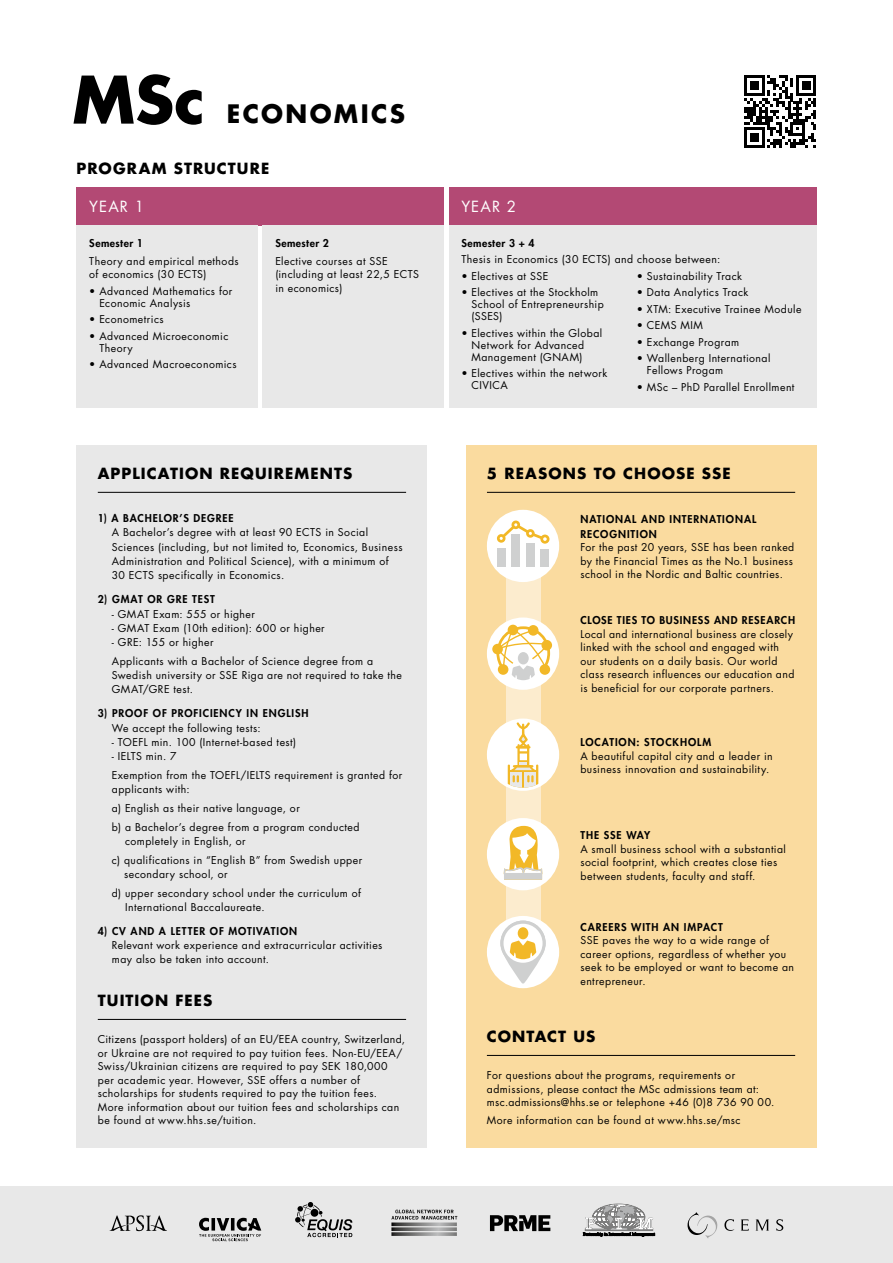
<style>
.page{position:relative;width:893px;height:1263px;background:#fff}
.page>*{position:absolute;margin:0;border:0;box-sizing:border-box;transform-origin:0 0}
.t1{font:700 63.75px "Futura Std";color:#000}
.t2{font:700 24.75px "Futura Std";letter-spacing:.095em;color:#000}
.t3{font:700 15px "Futura Std";letter-spacing:.075em;color:#000}
.t4{font:15px "Futura Std";letter-spacing:.075em;color:#fff}
.t5{font:10.5px/13.5px "Futura Std";letter-spacing:.04em;color:#000}
.t6{font:800 10.5px/15px "Futura Std";letter-spacing:.085em;color:#000}
.t7{font:800 10.5px "Futura Std";letter-spacing:.045em;color:#000}
</style>
<div class="page">
<div style="left:0;top:1186px;width:893px;height:77px;background:#e8e8e8"></div>
<div style="left:466px;top:446px;width:350px;height:702px;background:#fadb9f"></div>
<div style="left:506px;top:559px;width:34px;height:380px;background:#fcecce"></div>
<div style="left:77px;top:446px;width:350px;height:702px;background:#e8e8e8"></div>
<hr style="left:98px;top:492px;width:308px;height:1px;background:#000">
<hr style="left:487px;top:492px;width:308px;height:1px;background:#000">
<div style="left:487px;top:510px;width:72px;height:72px;background:#fff;border-radius:50%"></div>
<div style="left:497px;top:548px;width:8px;height:19px;background:#cfd0d0"></div>
<div style="left:511px;top:535px;width:9px;height:32px;background:#cfd0d0"></div>
<div style="left:526px;top:544px;width:9px;height:23px;background:#cfd0d0"></div>
<div style="left:541px;top:549px;width:8px;height:18px;background:#cfd0d0"></div>
<div style="left:511px;top:520px;width:9px;height:9px;border:3px solid #f2b827;border-radius:50%"></div>
<svg style="left:497px;top:521px;width:51px;height:22px"></svg>
<div style="left:540px;top:535px;width:9px;height:9px;border:3px solid #f2b827;border-radius:50%"></div>
<div style="left:487px;top:617px;width:72px;height:73px;background:#fff;border-radius:50%"></div>
<svg style="left:495px;top:625px;width:56px;height:55px"></svg>
<div style="left:492px;top:644px;width:11px;height:10px;background:#f2b827;border-radius:50%"></div>
<div style="left:541px;top:640px;width:11px;height:10px;background:#f2b827;border-radius:50%"></div>
<div style="left:528px;top:625px;width:10px;height:11px;background:#f2b827;border-radius:50%"></div>
<div style="left:508px;top:625px;width:10px;height:10px;background:#f2b827;border-radius:50%"></div>
<div style="left:498px;top:664px;width:10px;height:11px;background:#f2b827;border-radius:50%"></div>
<div style="left:540px;top:664px;width:10px;height:11px;background:#f2b827;border-radius:50%"></div>
<div style="left:487px;top:718px;width:72px;height:73px;background:#fff;border-radius:50%"></div>
<svg style="left:508px;top:722px;width:30px;height:66px"></svg>
<hr style="left:487px;top:1055px;width:308px;height:1px;background:#000">
<div style="left:487px;top:916px;width:72px;height:72px;background:#fff;border-radius:50%"></div>
<svg style="left:502px;top:922px;width:42px;height:60px"></svg>
<div style="left:500px;top:920px;width:46px;height:64px;border:3px solid #cfd0d0;border-radius:21px"></div>
<svg style="left:502px;top:922px;width:42px;height:42px"></svg>
<div style="left:500px;top:920px;width:46px;height:46px;border:3px solid #cfd0d0;border-radius:50%"></div>
<div style="left:518px;top:927px;width:10px;height:12px;background:#f2b827;border-radius:50%"></div>
<svg style="left:510px;top:940px;width:26px;height:19px"></svg>
<div style="left:487px;top:818px;width:72px;height:72px;background:#fff;border-radius:50%"></div>
<svg style="left:504px;top:826px;width:38px;height:54px"></svg>
<hr style="left:98px;top:1019px;width:308px;height:1px;background:#000">
<svg style="left:110px;top:1215px;width:57px;height:16px"></svg>
<svg style="left:687px;top:1212px;width:96px;height:26px"></svg>
<svg style="left:490px;top:1215px;width:60px;height:16px"></svg>
<svg style="left:583px;top:1204px;width:72px;height:32px"></svg>
<svg style="left:199px;top:1218px;width:62px;height:23px"></svg>
<svg style="left:391px;top:1210px;width:66px;height:26px"></svg>
<div style="left:77px;top:187px;width:367px;height:38px;background:#b34974"></div>
<div style="left:449px;top:187px;width:367px;height:38px;background:#b34974"></div>
<div style="left:77px;top:225px;width:181px;height:182px;background:#e8e8e8"></div>
<div style="left:263px;top:225px;width:181px;height:182px;background:#e8e8e8"></div>
<div style="left:449px;top:225px;width:367px;height:182px;background:#e8e8e8"></div>
<svg style="left:744px;top:76px;width:72px;height:71px"></svg>
<svg style="left:295px;top:1202px;width:57px;height:35px"></svg>
<h1 class="t1" style="left:72px;top:57px;width:134px">MSc</h1>
<h2 class="t2" style="left:227px;top:98px;width:180px">ECONOMICS</h2>
<h3 class="t3" style="left:77px;top:158px;width:194px">PROGRAM STRUCTURE</h3>
<h3 class="t4" style="left:89px;top:197px;width:56px">YEAR 1</h3>
<h3 class="t4" style="left:461px;top:197px;width:56px">YEAR 2</h3>
<p class="t7" style="left:89px;top:236px;width:55px">Semester 1</p>
<p class="t5" style="left:89px;top:254px;width:151px">Theory and empirical methods of economics (30 ECTS)</p>
<p class="t5" style="left:99px;top:285px;width:134px;line-height:12px;text-indent:-10px">• Advanced Mathematics for<br>Economic Analysis</p>
<p class="t5" style="left:89px;top:313px;width:76px">• Econometrics</p>
<p class="t5" style="left:99px;top:330px;width:130px;line-height:12px;text-indent:-10px">• Advanced Microeconomic<br>Theory</p>
<p class="t5" style="left:89px;top:358px;width:149px">• Advanced Macroeconomics</p>
<p class="t7" style="left:275px;top:236px;width:55px">Semester 2</p>
<p class="t5" style="left:275px;top:254px;width:145px">Elective courses at SSE (including at least 22,5 ECTS in economics)</p>
<p class="t7" style="left:461px;top:236px;width:75px">Semester 3 + 4</p>
<p class="t5" style="left:461px;top:253px;width:260px">Thesis in Economics (30 ECTS) and choose between:</p>
<p class="t5" style="left:461px;top:269px;width:88px">• Electives at SSE</p>
<p class="t5" style="left:471px;top:287px;width:134px;line-height:12px;text-indent:-10px">• Electives at the Stockholm<br>School of Entrepreneurship (SSES)</p>
<p class="t5" style="left:471px;top:327px;width:132px;line-height:12px;text-indent:-10px">• Electives within the Global<br>Network for Advanced<br>Management (GNAM)</p>
<p class="t5" style="left:471px;top:368px;width:137px;line-height:12px;text-indent:-10px">• Electives within the network<br>CIVICA</p>
<p class="t5" style="left:637px;top:269px;width:107px">• Sustainability Track</p>
<p class="t5" style="left:637px;top:286px;width:113px">• Data Analytics Track</p>
<p class="t5" style="left:637px;top:302px;width:166px">• XTM: Executive Trainee Module</p>
<p class="t5" style="left:637px;top:319px;width:68px">• CEMS MIM</p>
<p class="t5" style="left:637px;top:335px;width:104px">• Exchange Program</p>
<p class="t5" style="left:647px;top:352px;width:125px;line-height:12px;text-indent:-10px">• Wallenberg International<br>Fellows Progam</p>
<p class="t5" style="left:637px;top:380px;width:159px">• MSc – PhD Parallel Enrollment</p>
<h3 class="t3" style="left:98px;top:464px;width:256px">APPLICATION REQUIREMENTS</h3>
<p class="t6" style="left:98px;top:511px;width:137px">1) A BACHELOR’S DEGREE</p>
<p class="t5" style="left:112px;top:526px;width:292px;line-height:14.2px">A Bachelor’s degree with at least 90 ECTS in Social Sciences (including, but not limited to, Economics, Business Administration and Political Science), with a minimum of 30 ECTS specifically in Economics.</p>
<p class="t6" style="left:98px;top:592px;width:119px">2) GMAT OR GRE TEST</p>
<p class="t5" style="left:112px;top:607px;width:145px">- GMAT Exam: 555 or higher</p>
<p class="t5" style="left:112px;top:621px;width:214px">- GMAT Exam (10th edition): 600 or higher</p>
<p class="t5" style="left:112px;top:633px;width:263px;line-height:18.8px">- GRE: 155 or higher<br>Applicants with a Bachelor of Science degree from a</p>
<p class="t5" style="left:112px;top:668px;width:291px;line-height:14.2px">Swedish university or SSE Riga are not required to take the<br>GMAT/GRE test.</p>
<p class="t6" style="left:98px;top:706px;width:212px">3) PROOF OF PROFICIENCY IN ENGLISH</p>
<p class="t5" style="left:112px;top:721px;width:150px">We accept the following tests:</p>
<p class="t5" style="left:112px;top:735px;width:186px">- TOEFL min. 100 (Internet-based test)</p>
<p class="t5" style="left:112px;top:747px;width:292px;line-height:18.8px">- IELTS min. 7<br>Exemption from the TOEFL/IELTS requirement is granted for</p>
<p class="t5" style="left:112px;top:780px;width:249px;line-height:18.8px">applicants with:<br>a) English as their native language, or<br>b) a Bachelor’s degree from a program conducted</p>
<p class="t5" style="left:112px;top:832px;width:252px;line-height:18.8px;text-indent:13px">completely in English, or<br>c) qualifications in “English B” from Swedish upper</p>
<p class="t5" style="left:112px;top:865px;width:251px;line-height:18.8px;text-indent:12px">secondary school, or<br>d) upper secondary school under the curriculum of</p>
<p class="t5" style="left:125px;top:900px;width:141px">International Baccalaureate.</p>
<p class="t6" style="left:98px;top:923px;width:201px">4) CV AND A LETTER OF MOTIVATION</p>
<p class="t5" style="left:112px;top:938px;width:272px;line-height:14.2px">Relevant work experience and extracurricular activities may also be taken into account.</p>
<h3 class="t3" style="left:98px;top:991px;width:116px">TUITION FEES</h3>
<p class="t5" style="left:98px;top:1033px;width:309px">Citizens (passport holders) of an EU/EEA country, Switzerland, or Ukraine are not required to pay tuition fees. Non-EU/EEA/ Swiss/Ukrainian citizens are required to pay SEK 180,000 per academic year. However, SSE offers a number of scholarships for students required to pay the tuition fees.<br>More information about our tuition fees and scholarships can be found at www.hhs.se/tuition.</p>
<h3 class="t3" style="left:487px;top:464px;width:245px">5 REASONS TO CHOOSE SSE</h3>
<p class="t6" style="left:580px;top:511px;width:177px">NATIONAL AND INTERNATIONAL<br>RECOGNITION</p>
<p class="t5" style="left:580px;top:540px;width:215px">For the past 20 years, SSE has been ranked by the Financial Times as the No.1 business school in the Nordic and Baltic countries.</p>
<p class="t6" style="left:580px;top:613px;width:216px">CLOSE TIES TO BUSINESS AND RESEARCH</p>
<p class="t5" style="left:580px;top:627px;width:215px">Local and international business are closely linked with the school and engaged with our students on a daily basis. Our world class research influences our education and is beneficial for our corporate partners.</p>
<p class="t6" style="left:580px;top:735px;width:132px">LOCATION: STOCKHOLM</p>
<p class="t5" style="left:580px;top:749px;width:194px">A beautiful capital city and a leader in business innovation and sustainability.</p>
<p class="t6" style="left:580px;top:828px;width:71px">THE SSE WAY</p>
<p class="t5" style="left:580px;top:842px;width:207px">A small business school with a substantial social footprint, which creates close ties between students, faculty and staff.</p>
<p class="t6" style="left:580px;top:919px;width:144px">CAREERS WITH AN IMPACT</p>
<p class="t5" style="left:580px;top:934px;width:215px">SSE paves the way to a wide range of career options, regardless of whether you seek to be employed or want to become an entrepreneur.</p>
<h3 class="t3" style="left:487px;top:1027px;width:110px">CONTACT US</h3>
<p class="t5" style="left:487px;top:1069px;width:289px">For questions about the programs, requirements or admissions, please contact the MSc admissions team at: msc.admissions@hhs.se or telephone +46 (0)8 736 90 00.</p>
<p class="t5" style="left:487px;top:1114px;width:255px">More information can be found at www.hhs.se/msc</p>
</div>
